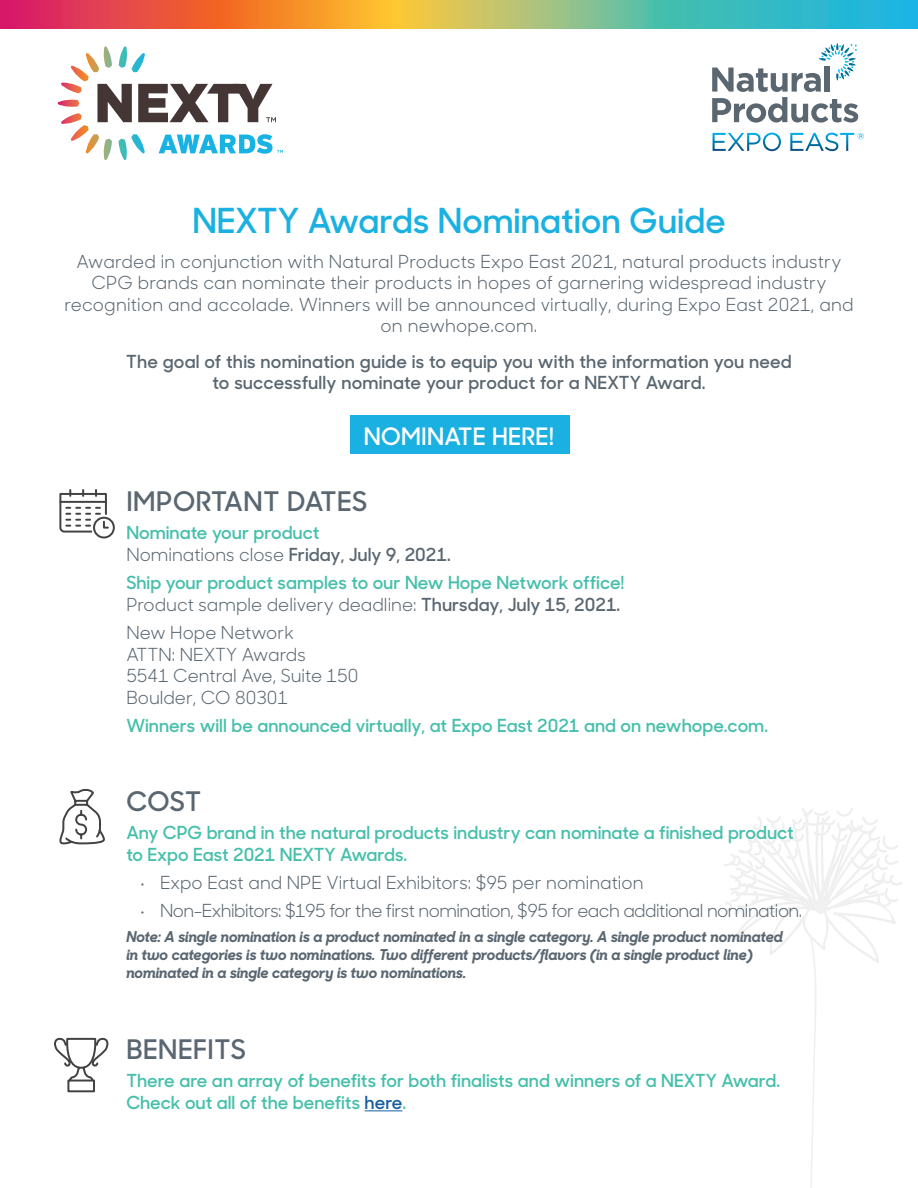
<style>
.page{position:relative;width:918px;height:1188px;background:#fff}
.page>*{position:absolute;margin:0;border:0;box-sizing:border-box;transform-origin:0 0}
.t1{font:600 34.5px "Sharp Sans No 1";color:#1ab1e2}
.t2{font:600 27px "Sharp Sans No 1";letter-spacing:.02em;color:#5a6771}
.t3{font:600 24px "Sharp Sans No 1";letter-spacing:.01em;color:#fff}
.t4{font:600 18px/21.6px "Sharp Sans No 1";color:#45bfab}
.t5{font:18px/21.6px "Sharp Sans No 1";letter-spacing:.01em;color:#5a6771;text-align:center}
.t6{font:600 18px/21.6px "Sharp Sans No 1";letter-spacing:.01em;color:#5a6771;text-align:center}
.t7{font:18px "Sharp Sans No 1";letter-spacing:-.03em;color:#5a6771}
.t8{font:italic 700 15px/18px "Sharp Sans No 1";color:#5a6771}
.s1{font-weight:400;color:#5a6771}
.s2{color:#5a6771}
.s3{color:#175d9e}
</style>
<div class="page">
<svg style="left:724px;top:808px;width:179px;height:380px"></svg>
<svg style="left:0;top:0;width:918px;height:29px;background:#a59874"></svg>
<svg style="left:58px;top:46px;width:225px;height:114px"></svg>
<svg style="left:713px;top:133px;width:68px;height:18px"></svg>
<svg style="left:712px;top:43px;width:146px;height:80px"></svg>
<svg style="left:790px;top:133px;width:74px;height:18px"></svg>
<div style="left:351px;top:415px;width:219px;height:39px;background:#1ab1e2"></div>
<svg style="left:59px;top:489px;width:56px;height:50px"></svg>
<svg style="left:59px;top:789px;width:46px;height:56px"></svg>
<hr style="left:365px;top:1110px;width:37px;height:1px;background:#175d9e">
<svg style="left:54px;top:1037px;width:55px;height:56px"></svg>
<h1 class="t1" style="left:192px;top:196px;width:535px">NEXTY Awards Nomination Guide</h1>
<p class="t5" style="left:64px;top:250px;width:791px">Awarded in conjunction with Natural Products Expo East 2021, natural products industry CPG brands can nominate their products in hopes of garnering widespread industry recognition and accolade. Winners will be announced virtually, during Expo East 2021, and on newhope.com.</p>
<p class="t6" style="left:126px;top:349px;width:667px">The goal of this nomination guide is to equip you with the information you need to successfully nominate your product for a NEXTY Award.</p>
<h3 class="t3" style="left:364px;top:419px;width:192px">NOMINATE HERE!</h3>
<h2 class="t2" style="left:126px;top:481px;width:243px">IMPORTANT DATES</h2>
<p class="t4" style="left:126px;top:521px;width:326px">Nominate your product<br><span class="s1">Nominations close</span> <span class="s2">Friday, July 9, 2021.</span></p>
<p class="t4" style="left:126px;top:571px;width:500px">Ship your product samples to our New Hope Network office!<br><span class="s1">Product sample delivery deadline:</span> <span class="s2">Thursday, July 15, 2021.</span></p>
<p class="t5" style="left:126px;top:621px;width:234px;text-align:left">New Hope Network<br>ATTN: NEXTY Awards<br>5541 Central Ave, Suite 150<br>Boulder, CO 80301</p>
<p class="t4" style="left:126px;top:714px;width:643px">Winners will be announced virtually, at Expo East 2021 and on newhope.com.</p>
<h2 class="t2" style="left:126px;top:781px;width:76px">COST</h2>
<p class="t4" style="left:126px;top:821px;width:669px">Any CPG brand in the natural products industry can nominate a finished product to Expo East 2021 NEXTY Awards.</p>
<p class="t5" style="left:140px;top:871px;width:505px">• Expo East and NPE Virtual Exhibitors: $95 per nomination</p>
<p class="t7" style="left:140px;top:898px;width:664px">• Non-Exhibitors: $195 for the first nomination, $95 for each additional nomination.</p>
<p class="t8" style="left:126px;top:928px;width:658px">Note: A single nomination is a product nominated in a single category. A single product nominated in two categories is two nominations. Two different products/flavors (in a single product line) nominated in a single category is two nominations.</p>
<h2 class="t2" style="left:126px;top:1030px;width:121px">BENEFITS</h2>
<p class="t4" style="left:126px;top:1069px;width:655px">There are an array of benefits for both finalists and winners of a NEXTY Award.<br>Check out all of the benefits <span class="s3">here</span>.</p>
</div>
